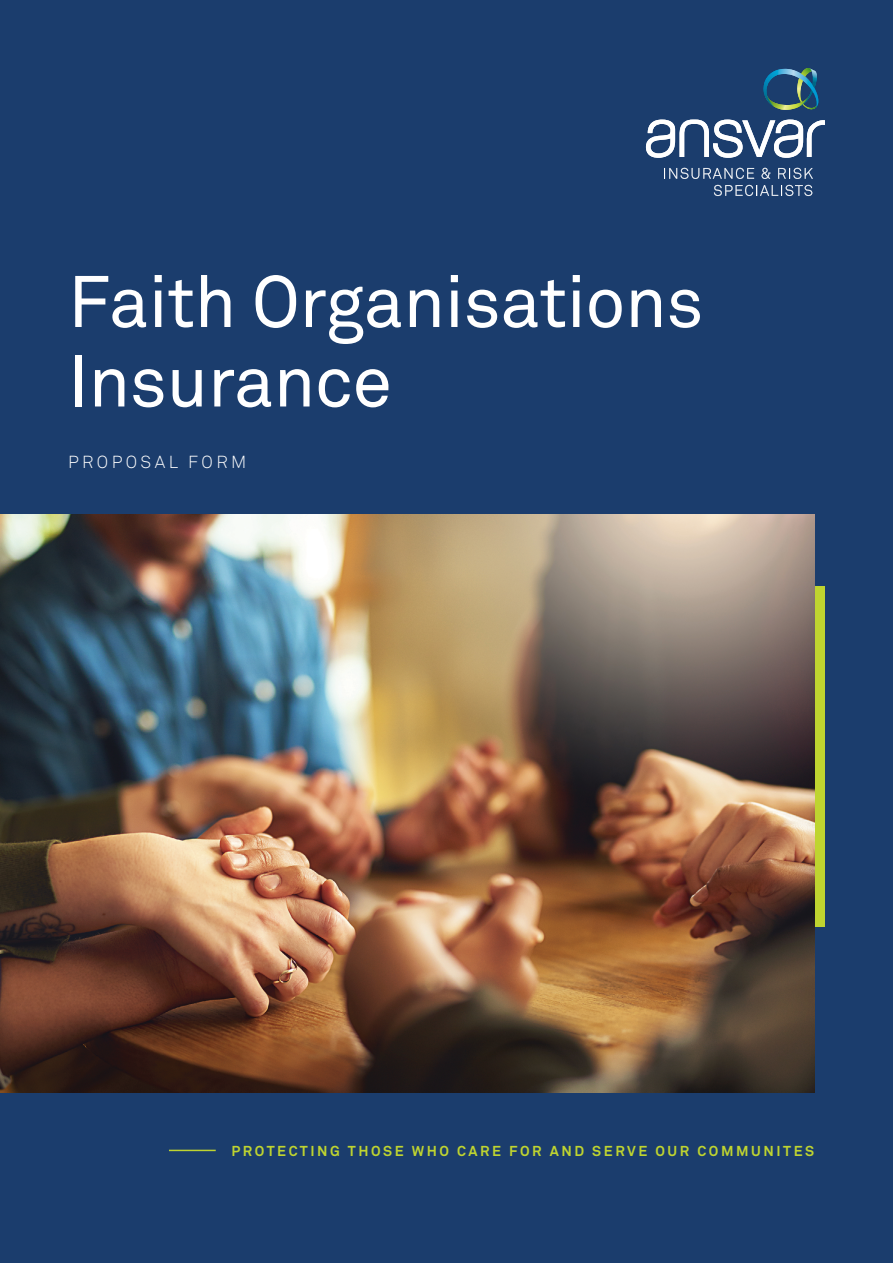
<style>
.page{position:relative;width:893px;height:1263px;background:#1b3d6d}
.page>*{position:absolute;margin:0;border:0;box-sizing:border-box;transform-origin:0 0}
.t1{font:72px/79.5px "Akkurat Pro";letter-spacing:-.01em;color:#fff}
.t2{font:17.25px "Akkurat Light Pro";letter-spacing:.2em;color:#fff}
.t3{font:700 14.25px "Akkurat Pro";letter-spacing:.18em;color:#bfd430}
</style>
<div class="page">
<div style="left:814px;top:587px;width:11px;height:340px;background:#bfd430"></div>
<hr style="left:169px;top:1150px;width:47px;height:1px;background:#bfd430">
<svg style="left:646px;top:120px;width:179px;height:38px"></svg>
<svg style="left:763px;top:68px;width:56px;height:42px"></svg>
<svg style="left:664px;top:168px;width:90px;height:11px"></svg>
<svg style="left:762px;top:168px;width:8px;height:11px"></svg>
<svg style="left:778px;top:168px;width:35px;height:11px"></svg>
<svg style="left:714px;top:185px;width:98px;height:11px"></svg>
<img style="left:0;top:514px;width:814px;height:579px">
<h1 class="t1" style="left:68px;top:264px;width:637px">Faith Organisations<br>Insurance</h1>
<p class="t2" style="left:68px;top:451px;width:180px">PROPOSAL FORM</p>
<p class="t3" style="left:231px;top:1142px;width:584px">PROTECTING THOSE WHO CARE FOR AND SERVE OUR COMMUNITES</p>
</div>
